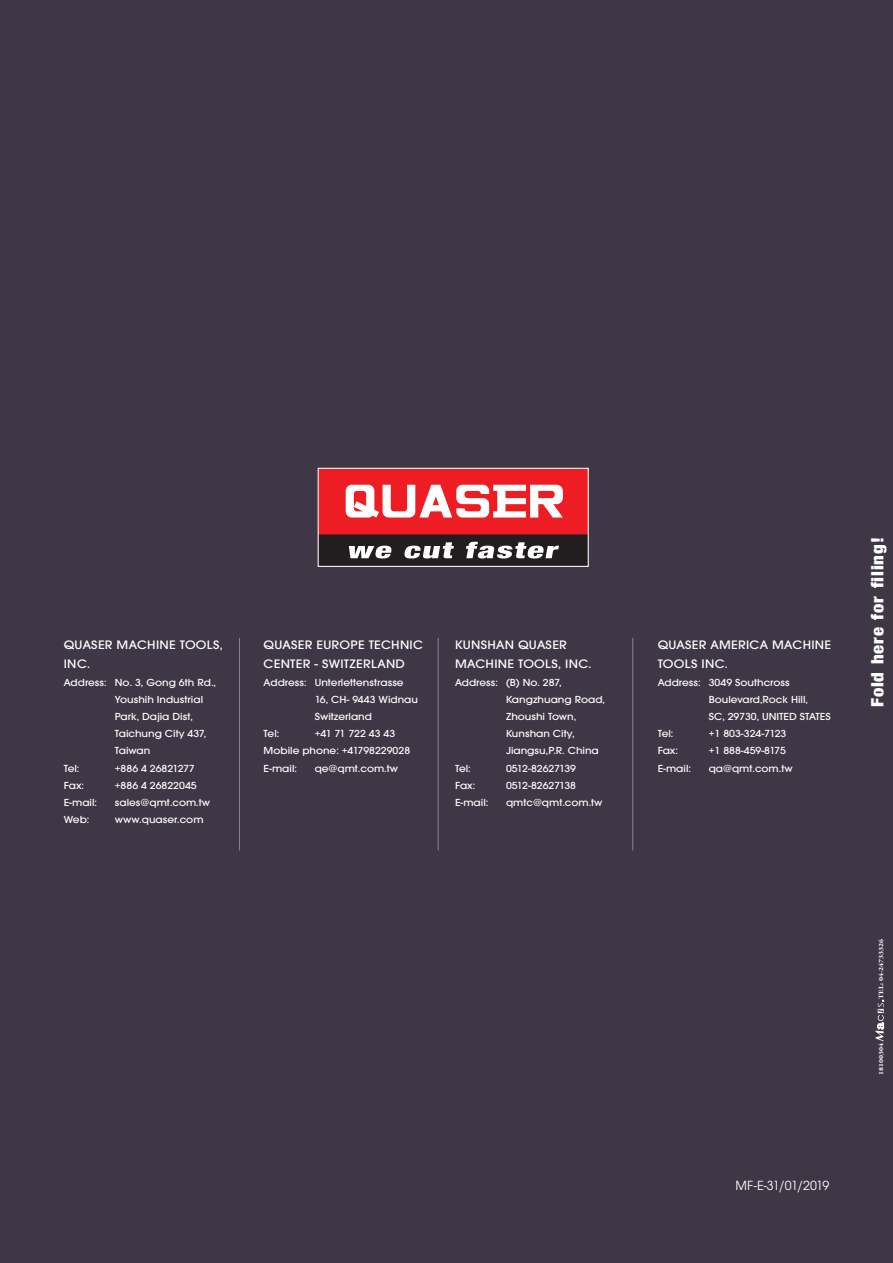
<style>
.page{position:relative;width:893px;height:1263px;background:#3f3746}
.page>*{position:absolute;margin:0;border:0;box-sizing:border-box;transform-origin:0 0}
.t1{font:900 condensed 16.95px "Helvetica Neue";letter-spacing:.045em;color:#fff;scale:1.1 1}
.t2{font:13.8px "Avant Garde Gothic Itc T";letter-spacing:-.06em;color:#fff}
.t3{font:500 12.75px/19.2px "Avant Garde Gothic Itc T";letter-spacing:.02em;color:#fff;scale:1.1 1}
.t4{font:500 10.65px/17.2px "Avant Garde Gothic Itc T";color:#fff;scale:1.1 1}
.t5{font:700 6.45px "Adobe Garamond Pro";color:#fff;scale:1.2 1}
</style>
<div class="page">
<svg style="left:875px;top:1000px;width:10px;height:41px"></svg>
<div style="left:318px;top:534px;width:270px;height:32px;background:#221e1f"></div>
<svg style="left:349px;top:546px;width:42px;height:12px"></svg>
<svg style="left:404px;top:542px;width:50px;height:16px"></svg>
<svg style="left:466px;top:542px;width:93px;height:16px"></svg>
<hr style="left:318px;top:534px;width:270px;height:1px;background:#ee1d23">
<div style="left:318px;top:468px;width:270px;height:66px;background:#ee1d23"></div>
<svg style="left:346px;top:485px;width:217px;height:32px"></svg>
<div style="left:318px;top:468px;width:271px;height:99px;border:1px solid #fff"></div>
<hr style="left:239px;top:638px;width:1px;height:212px;background:#fff">
<hr style="left:438px;top:638px;width:1px;height:212px;background:#fff">
<hr style="left:632px;top:638px;width:1px;height:212px;background:#fff">
<p class="t3" style="left:64px;top:635px;width:146px">QUASER MACHINE TOOLS,<br>INC.</p>
<p class="t4" style="left:64px;top:673px;width:140px">Address: No. 3, Gong 6th Rd.,</p>
<p class="t4" style="left:115px;top:690px;width:82px">Youshih Industrial</p>
<p class="t4" style="left:115px;top:708px;width:73px">Park, Dajia Dist,</p>
<p class="t4" style="left:115px;top:725px;width:85px">Taichung City 437,</p>
<p class="t4" style="left:115px;top:742px;width:34px">Taiwan</p>
<p class="t4" style="left:64px;top:759px;width:16px">Tel:</p>
<p class="t4" style="left:115px;top:759px;width:74px">+886 4 26821277</p>
<p class="t4" style="left:64px;top:777px;width:20px">Fax:</p>
<p class="t4" style="left:115px;top:777px;width:76px">+886 4 26822045</p>
<p class="t4" style="left:64px;top:794px;width:32px">E-mail:</p>
<p class="t4" style="left:115px;top:794px;width:88px">sales@qmt.com.tw</p>
<p class="t4" style="left:64px;top:811px;width:25px">Web:</p>
<p class="t4" style="left:115px;top:811px;width:82px">www.quaser.com</p>
<p class="t3" style="left:264px;top:635px;width:146px">QUASER EUROPE TECHNIC<br>CENTER - SWITZERLAND</p>
<p class="t4" style="left:264px;top:673px;width:129px">Address: Unterlettenstrasse</p>
<p class="t4" style="left:315px;top:690px;width:95px">16, CH- 9443 Widnau</p>
<p class="t4" style="left:315px;top:708px;width:54px">Switzerland</p>
<p class="t4" style="left:264px;top:725px;width:16px">Tel:</p>
<p class="t4" style="left:264px;top:725px;width:135px;text-indent:51px">+41 71 722 43 43<br>Mobile phone: +41798229028<br>E-mail:</p>
<p class="t4" style="left:315px;top:759px;width:77px">qe@qmt.com.tw</p>
<p class="t3" style="left:455px;top:635px;width:126px">KUNSHAN QUASER<br>MACHINE TOOLS, INC.</p>
<p class="t4" style="left:455px;top:673px;width:98px">Address: (B) No. 287,</p>
<p class="t4" style="left:506px;top:690px;width:92px">Kangzhuang Road,</p>
<p class="t4" style="left:506px;top:708px;width:65px">Zhoushi Town,</p>
<p class="t4" style="left:506px;top:725px;width:64px">Kunshan City,</p>
<p class="t4" style="left:506px;top:742px;width:86px">Jiangsu,P.R. China</p>
<p class="t4" style="left:455px;top:759px;width:16px">Tel:</p>
<p class="t4" style="left:506px;top:759px;width:65px">0512-82627139</p>
<p class="t4" style="left:455px;top:777px;width:20px">Fax:</p>
<p class="t4" style="left:506px;top:777px;width:65px">0512-82627138</p>
<p class="t4" style="left:455px;top:794px;width:32px">E-mail:</p>
<p class="t4" style="left:506px;top:794px;width:89px">qmtc@qmt.com.tw</p>
<p class="t3" style="left:658px;top:635px;width:159px">QUASER AMERICA MACHINE<br>TOOLS INC.</p>
<p class="t4" style="left:658px;top:673px;width:122px">Address: 3049 Southcross</p>
<p class="t4" style="left:709px;top:690px;width:92px">Boulevard,Rock Hill,</p>
<p class="t4" style="left:709px;top:708px;width:112px">SC, 29730, UNITED STATES</p>
<p class="t4" style="left:658px;top:725px;width:16px">Tel:</p>
<p class="t4" style="left:709px;top:725px;width:72px">+1 803-324-7123</p>
<p class="t4" style="left:658px;top:742px;width:20px">Fax:</p>
<p class="t4" style="left:709px;top:742px;width:72px">+1 888-459-8175</p>
<p class="t4" style="left:658px;top:759px;width:32px">E-mail:</p>
<p class="t4" style="left:709px;top:759px;width:78px">qa@qmt.com.tw</p>
<h1 class="t1" style="left:863px;top:707px;width:156px;rotate:-90deg">Fold here for filing!</h1>
<p class="t2" style="left:736px;top:1177px;width:95px">MF-E-31/01/2019</p>
<p class="t5" style="left:877px;top:999px;width:52px;rotate:-90deg">TEL: 04-24733326</p>
<p class="t5" style="left:877px;top:1074px;width:28px;rotate:-90deg">18100304</p>
</div>
